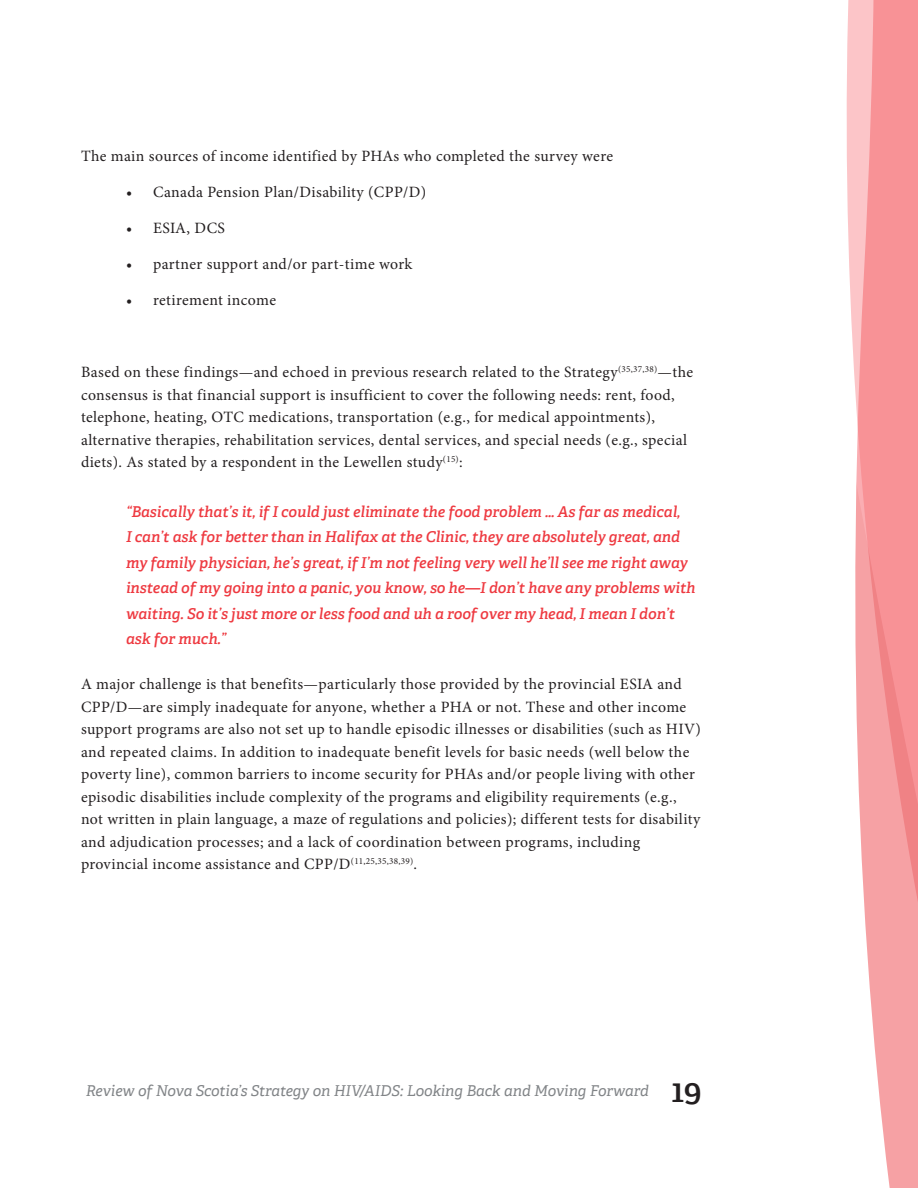
<style>
.page{position:relative;width:918px;height:1188px;background:#fff}
.page>*{position:absolute;margin:0;border:0;box-sizing:border-box;transform-origin:0 0}
.BODY{font:15.75px/22.5px "Minion Pro";letter-spacing:.025em;color:#231f20}
.QUOTE{font:italic 600 15px/25.5px "Adelle";color:#ee3a41}
.t1{font:italic 15px "Adelle";color:#818487}
.s1{font-weight:600;font-style:normal;font-size:33px;color:#231f20}
</style>
<div class="page">
<svg style="left:846px;top:0;width:72px;height:1188px"></svg>
<p class="BODY" style="left:81px;top:145px;width:534px">The main sources of income identified by PHAs who completed the survey were</p>
<p class="BODY" style="left:126px;top:181px;width:302px">• Canada Pension Plan/Disability (CPP/D)</p>
<p class="BODY" style="left:126px;top:217px;width:101px">• ESIA, DCS</p>
<p class="BODY" style="left:126px;top:253px;width:288px">• partner support and/or part-time work</p>
<p class="BODY" style="left:126px;top:289px;width:152px">• retirement income</p>
<p class="BODY" style="left:81px;top:361px;width:614px">Based on these findings—and echoed in previous research related to the Strategy<sup>(35,37,38)</sup>—the consensus is that financial support is insufficient to cover the following needs: rent, food, telephone, heating, OTC medications, transportation (e.g., for medical appointments), alternative therapies, rehabilitation services, dental services, and special needs (e.g., special diets). As stated by a respondent in the Lewellen study<sup>(15)</sup>:</p>
<p class="QUOTE" style="left:126px;top:499px;width:571px">“Basically that’s it, if I could just eliminate the food problem … As far as medical,<br>I can’t ask for better than in Halifax at the Clinic, they are absolutely great, and my family physician, he’s great, if I’m not feeling very well he’ll see me right away instead of my going into a panic, you know, so he—I don’t have any problems with waiting. So it’s just more or less food and uh a roof over my head, I mean I don’t ask for much.”</p>
<p class="BODY" style="left:81px;top:673px;width:622px">A major challenge is that benefits—particularly those provided by the provincial ESIA and CPP/D—are simply inadequate for anyone, whether a PHA or not. These and other income support programs are also not set up to handle episodic illnesses or disabilities (such as HIV) and repeated claims. In addition to inadequate benefit levels for basic needs (well below the poverty line), common barriers to income security for PHAs and/or people living with other episodic disabilities include complexity of the programs and eligibility requirements (e.g., not written in plain language, a maze of regulations and policies); different tests for disability and adjudication processes; and a lack of coordination between programs, including provincial income assistance and CPP/D<sup>(11,25,35,38,39)</sup>.</p>
<p class="t1" style="left:86px;top:1082px;width:618px">Review of Nova Scotia’s Strategy on HIV/AIDS: Looking Back and Moving Forward <span class="s1">19</span></p>
</div>
